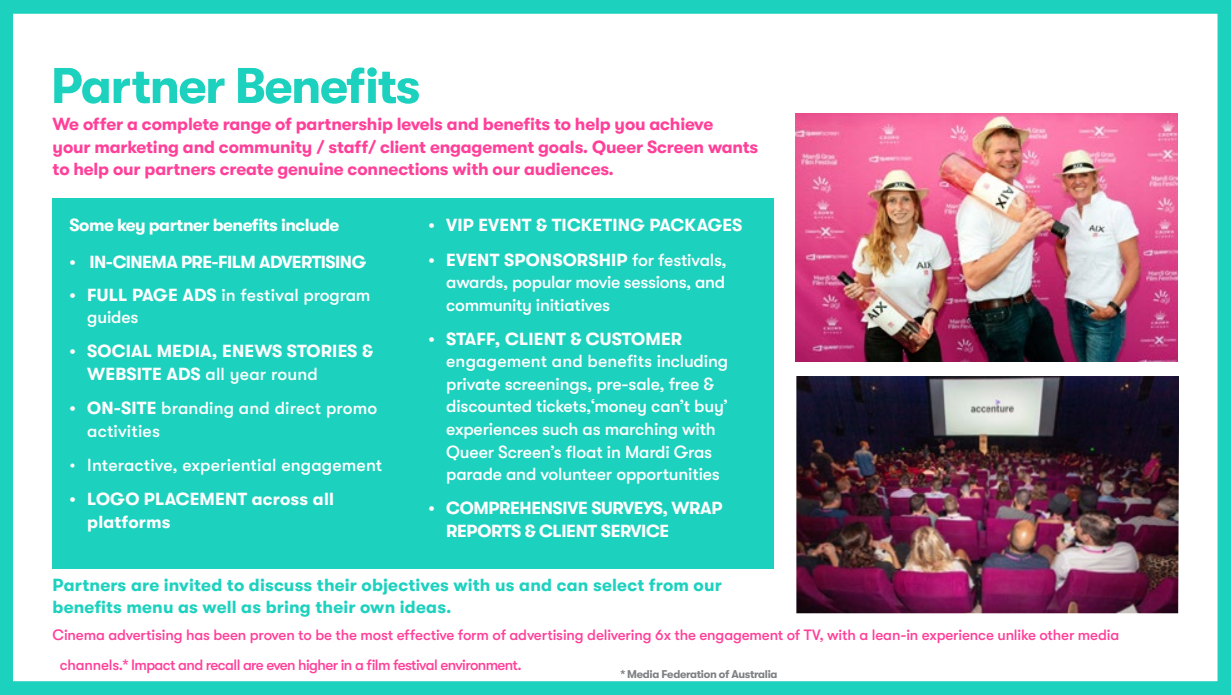
<style>
.page{position:relative;width:1232px;height:695px;background:#fff}
.page>*{position:absolute;margin:0;border:0;box-sizing:border-box;transform-origin:0 0}
.t1{font:700 50px "GT Walsheim Pro";letter-spacing:-.03em;color:#1cd1be}
.t2{font:500 17.5px/22.5px "GT Walsheim Pro";letter-spacing:-.01em;color:#fff}
.t3{font:700 17.5px/22.5px "GT Walsheim Pro";letter-spacing:-.01em;color:#ff4099}
.t4{font:700 17.5px/22.5px "GT Walsheim Pro";letter-spacing:.01em;color:#fff}
.t5{font:700 17.5px/22.5px "GT Walsheim Pro";letter-spacing:.01em;color:#1cd1be}
.t6{font:700 17.5px/22.5px "GT Walsheim Pro";letter-spacing:-.02em;color:#fff}
.t7{font:500 17.5px/22.5px "GT Walsheim Pro";letter-spacing:.01em;color:#fff}
.t8{font:500 15px/30px "GT Walsheim Pro";letter-spacing:-.01em;color:#ff4099}
.t9{font:700 11.25px "GT Walsheim Pro";letter-spacing:-.03em;color:#7e8083}
.s1{font-weight:700}
.s2{font-weight:500}
</style>
<div class="page">
<div style="left:53px;top:198px;width:721px;height:370px;background:#1cd1be"></div>
<img style="left:796px;top:376px;width:383px;height:237px">
<img style="left:796px;top:113px;width:381px;height:248px">
<div style="left:0;top:0;width:1231px;height:694px;border:14px solid #1cd1be"></div>
<h1 class="t1" style="left:51px;top:58px;width:371px">Partner Benefits</h1>
<p class="t3" style="left:53px;top:113px;width:707px">We offer a complete range of partnership levels and benefits to help you achieve<br>your marketing and community / staff/ client engagement goals. Queer Screen wants to help our partners create genuine connections with our audiences.</p>
<p class="t6" style="left:69px;top:214px;width:271px">Some key partner benefits include</p>
<p class="t6" style="left:69px;top:250px;width:298px">• IN-CINEMA PRE-FILM ADVERTISING</p>
<p class="t2" style="left:87px;top:283px;width:285px;text-indent:-18px"><span class="s1">• FULL PAGE ADS</span> in festival program guides</p>
<p class="t4" style="left:87px;top:340px;width:287px;text-indent:-18px">• SOCIAL MEDIA, ENEWS STORIES &amp;<br>WEBSITE ADS <span class="s2">all year round</span></p>
<p class="t7" style="left:87px;top:397px;width:292px;text-indent:-18px"><span class="s1">• ON-SITE</span> branding and direct promo activities</p>
<p class="t7" style="left:69px;top:453px;width:314px">• Interactive, experiential engagement</p>
<p class="t4" style="left:87px;top:488px;width:248px;text-indent:-18px">• LOGO PLACEMENT across all platforms</p>
<p class="t4" style="left:428px;top:214px;width:315px">• VIP EVENT &amp; TICKETING PACKAGES</p>
<p class="t2" style="left:446px;top:248px;width:282px;text-align:justify;text-indent:-18px"><span class="s1">• EVENT SPONSORSHIP</span> for festivals, awards, popular movie sessions, and community initiatives</p>
<p class="t4" style="left:428px;top:327px;width:255px">• STAFF, CLIENT &amp; CUSTOMER</p>
<p class="t2" style="left:446px;top:350px;width:283px">engagement and benefits including private screenings, pre-sale, free &amp; discounted tickets,‘money can’t buy’ experiences such as marching with Queer Screen’s float in Mardi Gras parade and volunteer opportunities</p>
<p class="t6" style="left:446px;top:497px;width:278px;text-indent:-18px">• COMPREHENSIVE SURVEYS, WRAP<br>REPORTS &amp; CLIENT SERVICE</p>
<p class="t5" style="left:53px;top:573px;width:670px">Partners are invited to discuss their objectives with us and can select from our benefits menu as well as bring their own ideas.</p>
<p class="t8" style="left:60px;top:619px;width:1061px;text-indent:-7px">Cinema advertising has been proven to be the most effective form of advertising delivering 6x the engagement of TV, with a lean-in experience unlike other media channels.* Impact and recall are even higher in a film festival environment.</p>
<p class="t9" style="left:620px;top:667px;width:159px">* Media Federation of Australia</p>
</div>
